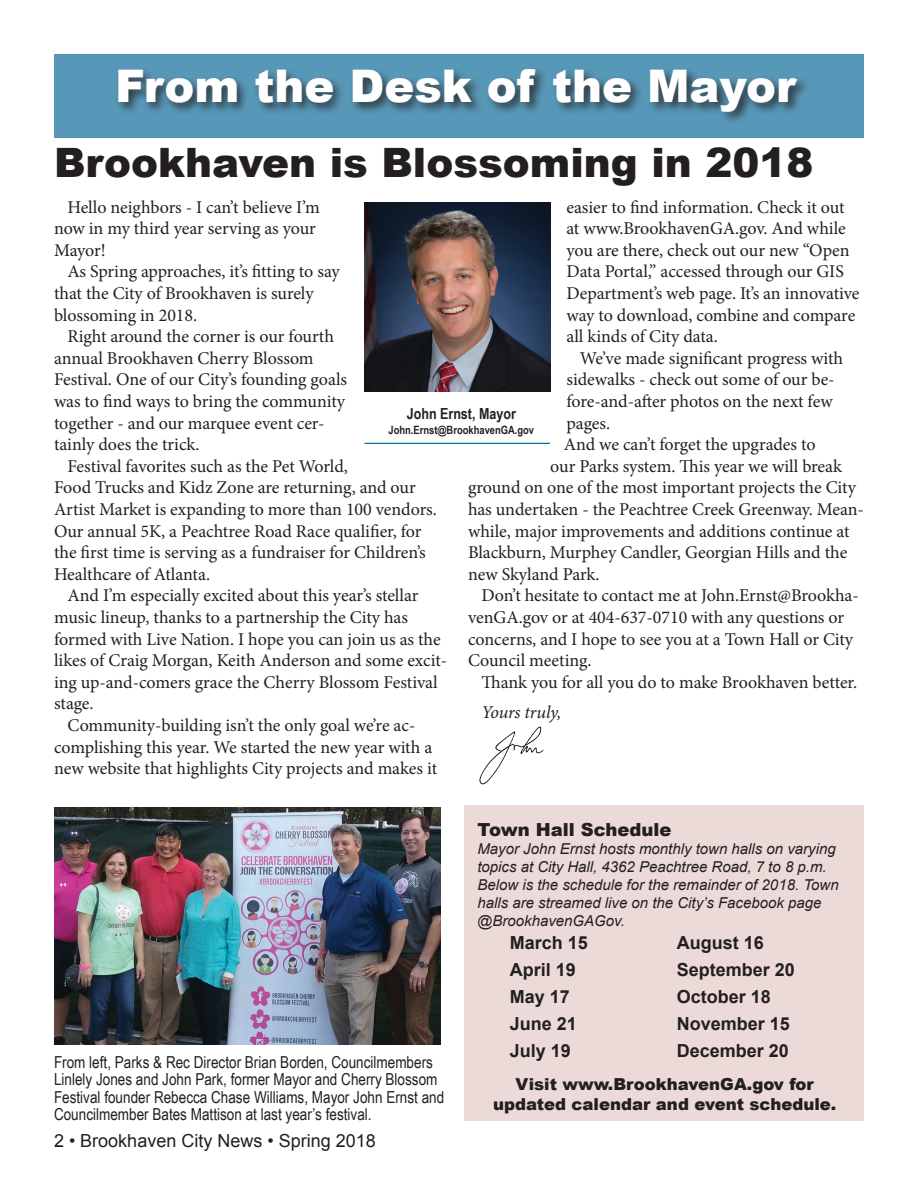
<style>
.page{position:relative;width:918px;height:1188px;background:#fff}
.page>*{position:absolute;margin:0;border:0;box-sizing:border-box;transform-origin:0 0}
.t1{font:900 45px "Arial";color:#fff}
.t2{font:900 40.5px "Arial";color:#231f20}
.t3{font:18px/21.6px "Minion Pro";letter-spacing:-.005em;color:#231f20}
.t4{font:700 18px "Arial";color:#231f20}
.t5{font:18px "Arial";color:#231f20}
.t6{font:900 18px "Arial";color:#231f20}
.t7{font:italic 18px "Minion Pro";letter-spacing:-.015em;color:#231f20}
.t8{font:16.5px/17.2px "Arial Narrow";color:#231f20}
.t9{font:900 16.5px "Arial";color:#231f20}
.t10{font:700 15.3px "Arial Narrow";color:#231f20}
.t11{font:italic 15px/18px "Arial";color:#231f20}
.t12{font:700 11.4px "Arial Narrow";color:#231f20}
</style>
<div class="page">
<div style="left:54px;top:54px;width:810px;height:83px;background:#5797b7"></div>
<div style="left:115px;top:67px;width:695px;height:58px;background:#231f20;opacity:.75"></div>
<img style="left:365px;top:202px;width:185px;height:189px">
<hr style="left:364px;top:443px;width:186px;height:1px;background:#00759d">
<img style="left:479px;top:726px;width:64px;height:59px">
<img style="left:55px;top:807px;width:385px;height:237px">
<div style="left:465px;top:805px;width:399px;height:315px;background:#ebdad7"></div>
<p class="t1" style="left:115px;top:54px;width:683px">From the Desk of the Mayor</p>
<p class="t2" style="left:54px;top:134px;width:761px">Brookhaven is Blossoming in 2018</p>
<p class="t3" style="left:54px;top:196px;width:267px;text-indent:14px">Hello neighbors - I can’t believe I’m now in my third year serving as your<br>Mayor!</p>
<p class="t3" style="left:54px;top:261px;width:287px;text-indent:14px">As Spring approaches, it’s fitting to say that the City of Brookhaven is surely blossoming in 2018.</p>
<p class="t3" style="left:54px;top:326px;width:295px;text-indent:14px">Right around the corner is our fourth annual Brookhaven Cherry Blossom Festival. One of our City’s founding goals was to find ways to bring the community together - and our marquee event cer&shy;tainly does the trick.</p>
<p class="t3" style="left:54px;top:455px;width:384px;text-indent:14px">Festival favorites such as the Pet World,<br>Food Trucks and Kidz Zone are returning, and our Artist Market is expanding to more than 100 vendors.<br>Our annual 5K, a Peachtree Road Race qualifier, for the first time is serving as a fundraiser for Children’s Healthcare of Atlanta.</p>
<p class="t3" style="left:54px;top:585px;width:395px;text-indent:14px">And I’m especially excited about this year’s stellar music lineup, thanks to a partnership the City has formed with Live Nation. I hope you can join us as the likes of Craig Morgan, Keith Anderson and some excit&shy;ing up-and-comers grace the Cherry Blossom Festival stage.</p>
<p class="t3" style="left:54px;top:715px;width:385px;text-align:center">Community-building isn’t the only goal we’re ac&shy;complishing this year. We started the new year with a new website that highlights City projects and makes it</p>
<p class="t3" style="left:566px;top:196px;width:295px">easier to find information. Check it out at www.BrookhavenGA.gov. And while you are there, check out our new “Open Data Portal,” accessed through our GIS Department’s web page. It’s an innovative way to download, combine and compare all kinds of City data.</p>
<p class="t3" style="left:566px;top:347px;width:278px;text-indent:14px">We’ve made significant progress with sidewalks - check out some of our be&shy;fore-and-after photos on the next few pages.</p>
<p class="t3" style="left:564px;top:434px;width:253px">And we can’t forget the upgrades to</p>
<p class="t3" style="left:550px;top:455px;width:293px">our Parks system. This year we will break</p>
<p class="t3" style="left:468px;top:477px;width:389px">ground on one of the most important projects the City</p>
<p class="t3" style="left:468px;top:499px;width:398px">has undertaken - the Peachtree Creek Greenway. Mean-</p>
<p class="t3" style="left:468px;top:520px;width:383px">while, major improvements and additions continue at</p>
<p class="t3" style="left:468px;top:542px;width:381px">Blackburn, Murphey Candler, Georgian Hills and the</p>
<p class="t3" style="left:468px;top:563px;width:133px">new Skyland Park.</p>
<p class="t3" style="left:468px;top:585px;width:392px;text-indent:14px">Don’t hesitate to contact me at John.Ernst@Brookha&shy;venGA.gov or at 404-637-0710 with any questions or concerns, and I hope to see you at a Town Hall or City Council meeting.</p>
<p class="t3" style="left:482px;top:671px;width:377px">Thank you for all you do to make Brookhaven better.</p>
<p class="t7" style="left:482px;top:700px;width:81px">Yours truly,</p>
<p class="t10" style="left:407px;top:402px;width:111px">John Ernst, Mayor</p>
<p class="t12" style="left:389px;top:421px;width:147px">John.Ernst@BrookhavenGA.gov</p>
<p class="t8" style="left:54px;top:1053px;width:392px">From left, Parks &amp; Rec Director Brian Borden, Councilmembers Linlely Jones and John Park, former Mayor and Cherry Blossom Festival founder Rebecca Chase Williams, Mayor John Ernst and Councilmember Bates Mattison at last year’s festival.</p>
<p class="t5" style="left:54px;top:1129px;width:323px">2 • Brookhaven City News • Spring 2018</p>
<p class="t6" style="left:477px;top:817px;width:196px">Town Hall Schedule</p>
<p class="t11" style="left:477px;top:840px;width:363px">Mayor John Ernst hosts monthly town halls on varying topics at City Hall, 4362 Peachtree Road, 7 to 8 p.m.<br>Below is the schedule for the remainder of 2018. Town halls are streamed live on the City’s Facebook page</p>
<p class="t11" style="left:477px;top:912px;width:149px">@BrookhavenGAGov.</p>
<p class="t4" style="left:510px;top:931px;width:80px">March 15</p>
<p class="t4" style="left:510px;top:958px;width:68px">April 19</p>
<p class="t4" style="left:510px;top:985px;width:62px">May 17</p>
<p class="t4" style="left:510px;top:1012px;width:69px">June 21</p>
<p class="t4" style="left:510px;top:1039px;width:63px">July 19</p>
<p class="t4" style="left:677px;top:931px;width:89px">August 16</p>
<p class="t4" style="left:677px;top:958px;width:120px">September 20</p>
<p class="t4" style="left:677px;top:985px;width:96px">October 18</p>
<p class="t4" style="left:677px;top:1012px;width:115px">November 15</p>
<p class="t4" style="left:677px;top:1039px;width:114px">December 20</p>
<p class="t9" style="left:516px;top:1072px;width:300px">Visit www.BrookhavenGA.gov for</p>
<p class="t9" style="left:493px;top:1092px;width:345px">updated calendar and event schedule.</p>
</div>
